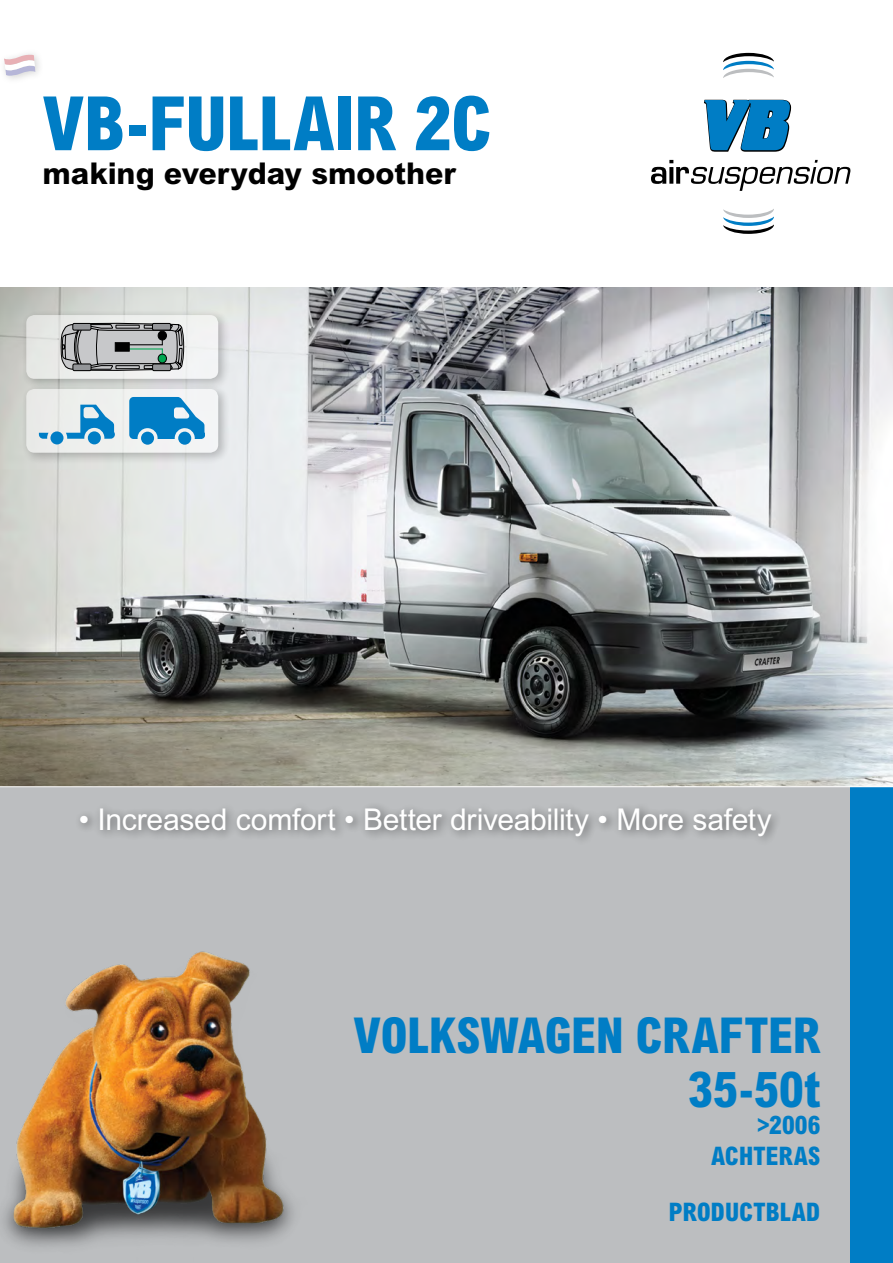
<style>
.page{position:relative;width:893px;height:1263px;background:#fff}
.page>*{position:absolute;margin:0;border:0;box-sizing:border-box;transform-origin:0 0}
.t1{font:800 condensed 75px "Arial MT Std";letter-spacing:-.01em;color:#007dc5}
.t2{font:800 condensed 49.5px/54px "Arial MT Std";letter-spacing:-.005em;color:#007dc5;text-align:right}
.t3{font:30px "Arial MT Std";letter-spacing:-.01em;color:#fff}
.t4{font:800 30px "Arial MT Std";color:#000}
.t5{font:800 condensed 25.5px "Arial MT Std";color:#007dc5}
</style>
<div class="page">
<div style="left:0;top:787px;width:893px;height:476px;background:#bcbec0"></div>
<div style="left:850px;top:787px;width:43px;height:476px;background:#007dc5"></div>
<img style="left:3px;top:951px;width:291px;height:296px">
<svg style="left:723px;top:53px;width:51px;height:25px"></svg>
<svg style="left:723px;top:209px;width:51px;height:25px"></svg>
<svg style="left:651px;top:160px;width:200px;height:31px"></svg>
<svg style="left:704px;top:99px;width:88px;height:53px"></svg>
<div style="left:75px;top:801px;width:707px;height:46px;background:#000;opacity:.5"></div>
<img style="left:0;top:287px;width:893px;height:499px">
<div style="left:19px;top:309px;width:211px;height:82px;background:#000;opacity:.5"></div>
<div style="left:26px;top:315px;width:192px;height:64px;background:linear-gradient(to right,#e5e7e3,#f4f5f6);border-radius:8px"></div>
<svg style="left:61px;top:322px;width:123px;height:50px;background:#9a9c9d"></svg>
<hr style="left:129px;top:344px;width:33px;height:1px;background:#000">
<hr style="left:129px;top:348px;width:33px;height:1px;background:#00a651">
<div style="left:158px;top:354px;width:8px;height:9px;background:#00a651;border-radius:50%"></div>
<div style="left:158px;top:354px;width:9px;height:9px;border:1px solid #000;border-radius:50%"></div>
<div style="left:115px;top:343px;width:14px;height:8px;background:#000"></div>
<div style="left:19px;top:383px;width:211px;height:82px;background:#000;opacity:.5"></div>
<div style="left:26px;top:389px;width:192px;height:64px;background:#eff0ef;border-radius:8px"></div>
<svg style="left:39px;top:405px;width:76px;height:39px"></svg>
<div style="left:50px;top:431px;width:14px;height:14px;background:#007dc5;border-radius:50%"></div>
<div style="left:141px;top:432px;width:13px;height:13px;background:#007dc5;border-radius:50%"></div>
<svg style="left:178px;top:432px;width:13px;height:13px"></svg>
<svg style="left:129px;top:397px;width:76px;height:42px"></svg>
<div style="left:0;top:48px;width:45px;height:37px;background:#000;opacity:.5"></div>
<svg style="left:4px;top:54px;width:31px;height:22px"></svg>
<h1 class="t1" style="left:43px;top:78px;width:451px">VB-FULLAIR 2C</h1>
<p class="t4" style="left:43px;top:155px;width:415px">making everyday smoother</p>
<p class="t3" style="left:79px;top:802px;width:694px">• Increased comfort • Better driveability • More safety</p>
<h2 class="t2" style="left:354px;top:1008px;width:468px">VOLKSWAGEN CRAFTER<br>35-50T</h2>
<p class="t5" style="left:757px;top:1109px;width:65px">&gt;2006</p>
<p class="t5" style="left:711px;top:1140px;width:109px">ACHTERAS</p>
<p class="t5" style="left:669px;top:1196px;width:153px">PRODUCTBLAD</p>
</div>
